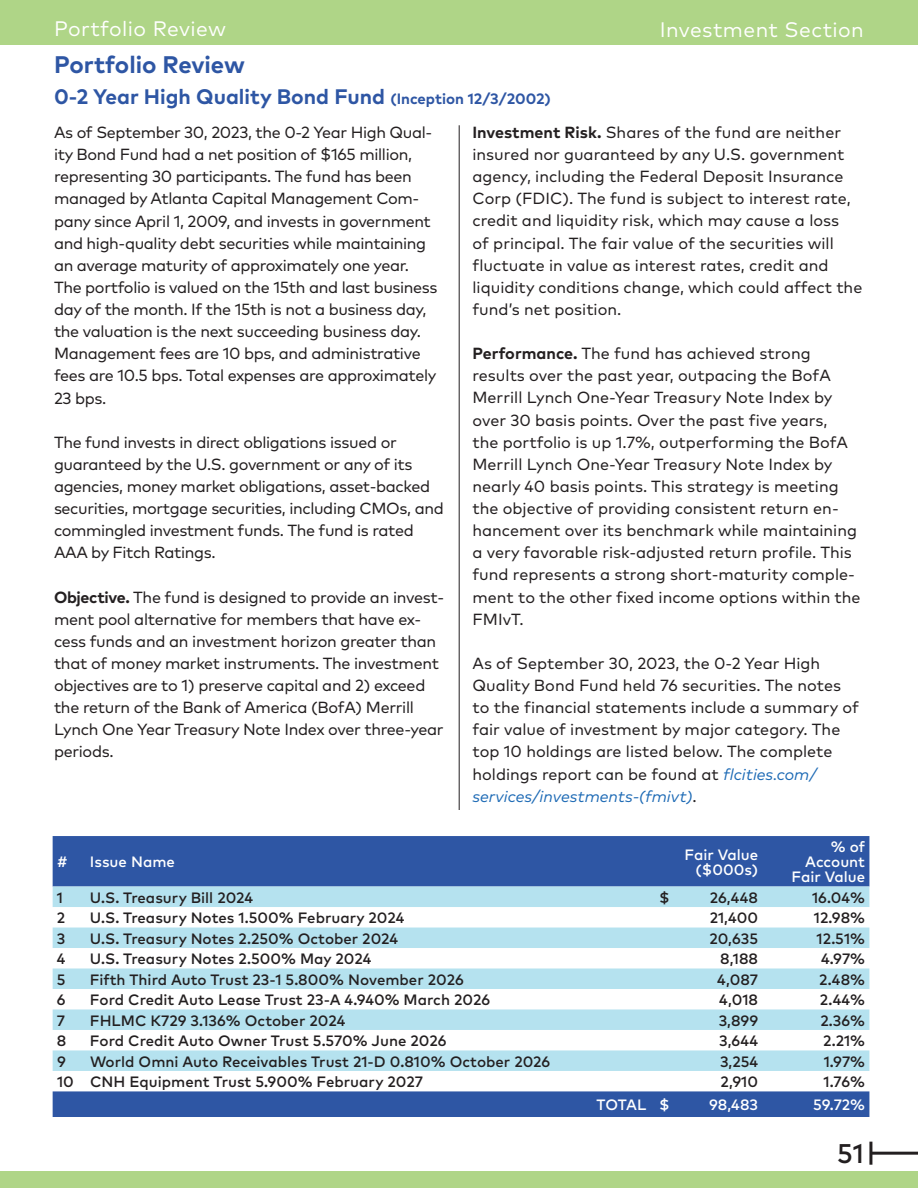
<style>
.page{position:relative;width:918px;height:1188px;background:#fff}
.page>*{position:absolute;margin:0;border:0;box-sizing:border-box;transform-origin:0 0}
.t1{font:500 27px "Mark Pro";color:#231f20}
.t2{font:700 24px "Mark Pro";color:#2e56a4}
.t3{font:700 21px "Mark Pro";color:#2e56a4}
.t4{font:21px "Mark Pro";letter-spacing:.02em;color:#fff}
.t5{font:16.2px/22px "Mark Pro";color:#231f20}
.t6{font:16.2px/22px "Mark Pro";letter-spacing:-.02em;color:#231f20}
.t7{font:500 15px "Mark Pro";color:#231f20}
.t8{font:500 15px/15px "Mark Pro";color:#fff;text-align:right}
.s1{font-size:15px}
.s2{font-weight:700}
.s3{font-style:italic;color:#1d6ab5}
</style>
<div class="page">
<div style="left:0;top:0;width:918px;height:44px;background:#afd587"></div>
<div style="left:0;top:1172px;width:918px;height:16px;background:#afd587"></div>
<hr style="left:870px;top:1152px;width:48px;height:3px;background:#231f20">
<hr style="left:869px;top:1142px;width:3px;height:23px;background:#231f20">
<svg style="left:53px;top:836px;width:816px;height:281px;fill:#2e56a4"></svg>
<svg style="left:53px;top:887px;width:816px;height:184px;fill:#b5e2ef"></svg>
<hr style="left:459px;top:125px;width:1px;height:685px;background:#231f20">
<p class="t4" style="left:54px;top:13px;width:174px">Portfolio Review</p>
<h2 class="t2" style="left:54px;top:46px;width:192px">Portfolio Review</h2>
<p class="t3" style="left:54px;top:81px;width:498px">0-2 Year High Quality Bond Fund <span class="s1">(Inception 12/3/2002)</span></p>
<p class="t4" style="left:660px;top:14px;width:206px">Investment Section</p>
<p class="t6" style="left:54px;top:120px;width:385px">As of September 30, 2023, the 0-2 Year High Qual&shy;ity Bond Fund had a net position of $165 million, representing 30 participants. The fund has been managed by Atlanta Capital Management Com&shy;pany since April 1, 2009, and invests in government and high-quality debt securities while maintaining an average maturity of approximately one year.<br>The portfolio is valued on the 15th and last business day of the month. If the 15th is not a business day, the valuation is the next succeeding business day.<br>Management fees are 10 bps, and administrative fees are 10.5 bps. Total expenses are approximately 23 bps.</p>
<p class="t6" style="left:54px;top:430px;width:391px">The fund invests in direct obligations issued or guaranteed by the U.S. government or any of its agencies, money market obligations, asset-backed securities, mortgage securities, including CMOs, and commingled investment funds. The fund is rated AAA by Fitch Ratings.</p>
<p class="t6" style="left:54px;top:585px;width:392px"><span class="s2">Objective.</span> The fund is designed to provide an invest&shy;ment pool alternative for members that have ex&shy;cess funds and an investment horizon greater than that of money market instruments. The investment objectives are to 1) preserve capital and 2) exceed the return of the Bank of America (BofA) Merrill Lynch One Year Treasury Note Index over three-year periods.</p>
<p class="t5" style="left:472px;top:120px;width:391px"><span class="s2">Investment Risk.</span> Shares of the fund are neither insured nor guaranteed by any U.S. government agency, including the Federal Deposit Insurance Corp (FDIC). The fund is subject to interest rate, credit and liquidity risk, which may cause a loss<br>of principal. The fair value of the securities will fluctuate in value as interest rates, credit and liquidity conditions change, which could affect the fund’s net position.</p>
<p class="t5" style="left:472px;top:341px;width:390px"><span class="s2">Performance.</span> The fund has achieved strong results over the past year, outpacing the BofA Merrill Lynch One-Year Treasury Note Index by over 30 basis points. Over the past five years,<br>the portfolio is up 1.7%, outperforming the BofA Merrill Lynch One-Year Treasury Note Index by nearly 40 basis points. This strategy is meeting the objective of providing consistent return en&shy;hancement over its benchmark while maintaining a very favorable risk-adjusted return profile. This fund represents a strong short-maturity comple&shy;ment to the other fixed income options within the FMIvT.</p>
<p class="t5" style="left:472px;top:651px;width:388px">As of September 30, 2023, the 0-2 Year High Quality Bond Fund held 76 securities. The notes to the financial statements include a summary of fair value of investment by major category. The top 10 holdings are listed below. The complete holdings report can be found at <span class="s3">flcities.com/ services/investments-(fmivt)</span>.</p>
<p class="t8" style="left:57px;top:853px;width:13px">#</p>
<p class="t8" style="left:90px;top:853px;width:86px">Issue Name</p>
<p class="t8" style="left:685px;top:846px;width:75px">Fair Value ($000s)</p>
<p class="t8" style="left:792px;top:838px;width:75px">% of<br>Account<br>Fair Value</p>
<p class="t7" style="left:57px;top:886px;width:8px">1</p>
<p class="t7" style="left:90px;top:886px;width:165px">U.S. Treasury Bill 2024</p>
<p class="t7" style="left:659px;top:886px;width:12px">$</p>
<p class="t7" style="left:710px;top:886px;width:50px">26,448</p>
<p class="t7" style="left:812px;top:886px;width:55px">16.04%</p>
<p class="t7" style="left:57px;top:907px;width:10px">2</p>
<p class="t7" style="left:90px;top:907px;width:316px">U.S. Treasury Notes 1.500% February 2024</p>
<p class="t7" style="left:710px;top:907px;width:50px">21,400</p>
<p class="t7" style="left:814px;top:907px;width:53px">12.98%</p>
<p class="t7" style="left:57px;top:927px;width:10px">3</p>
<p class="t7" style="left:90px;top:927px;width:310px">U.S. Treasury Notes 2.250% October 2024</p>
<p class="t7" style="left:709px;top:927px;width:50px">20,635</p>
<p class="t7" style="left:817px;top:927px;width:50px">12.51%</p>
<p class="t7" style="left:57px;top:948px;width:10px">4</p>
<p class="t7" style="left:90px;top:948px;width:283px">U.S. Treasury Notes 2.500% May 2024</p>
<p class="t7" style="left:720px;top:948px;width:39px">8,188</p>
<p class="t7" style="left:821px;top:948px;width:46px">4.97%</p>
<p class="t7" style="left:57px;top:968px;width:10px">5</p>
<p class="t7" style="left:90px;top:968px;width:375px">Fifth Third Auto Trust 23-1 5.800% November 2026</p>
<p class="t7" style="left:717px;top:968px;width:42px">4,087</p>
<p class="t7" style="left:819px;top:968px;width:47px">2.48%</p>
<p class="t7" style="left:57px;top:989px;width:10px">6</p>
<p class="t7" style="left:90px;top:989px;width:402px">Ford Credit Auto Lease Trust 23-A 4.940% March 2026</p>
<p class="t7" style="left:719px;top:989px;width:40px">4,018</p>
<p class="t7" style="left:820px;top:989px;width:47px">2.44%</p>
<p class="t7" style="left:57px;top:1009px;width:10px">7</p>
<p class="t7" style="left:90px;top:1009px;width:257px">FHLMC K729 3.136% October 2024</p>
<p class="t7" style="left:719px;top:1009px;width:41px">3,899</p>
<p class="t7" style="left:820px;top:1009px;width:46px">2.36%</p>
<p class="t7" style="left:57px;top:1030px;width:11px">8</p>
<p class="t7" style="left:90px;top:1030px;width:358px">Ford Credit Auto Owner Trust 5.570% June 2026</p>
<p class="t7" style="left:719px;top:1030px;width:40px">3,644</p>
<p class="t7" style="left:823px;top:1030px;width:43px">2.21%</p>
<p class="t7" style="left:57px;top:1050px;width:10px">9</p>
<p class="t7" style="left:90px;top:1050px;width:462px">World Omni Auto Receivables Trust 21-D 0.810% October 2026</p>
<p class="t7" style="left:720px;top:1050px;width:40px">3,254</p>
<p class="t7" style="left:824px;top:1050px;width:43px">1.97%</p>
<p class="t7" style="left:57px;top:1071px;width:367px">10 CNH Equipment Trust 5.900% February 2027</p>
<p class="t7" style="left:721px;top:1071px;width:39px">2,910</p>
<p class="t7" style="left:824px;top:1071px;width:43px">1.76%</p>
<p class="t8" style="left:597px;top:1096px;width:75px">TOTAL $</p>
<p class="t8" style="left:709px;top:1096px;width:51px">98,483</p>
<p class="t8" style="left:813px;top:1096px;width:54px">59.72%</p>
<h1 class="t1" style="left:837px;top:1133px;width:28px">51</h1>
</div>
